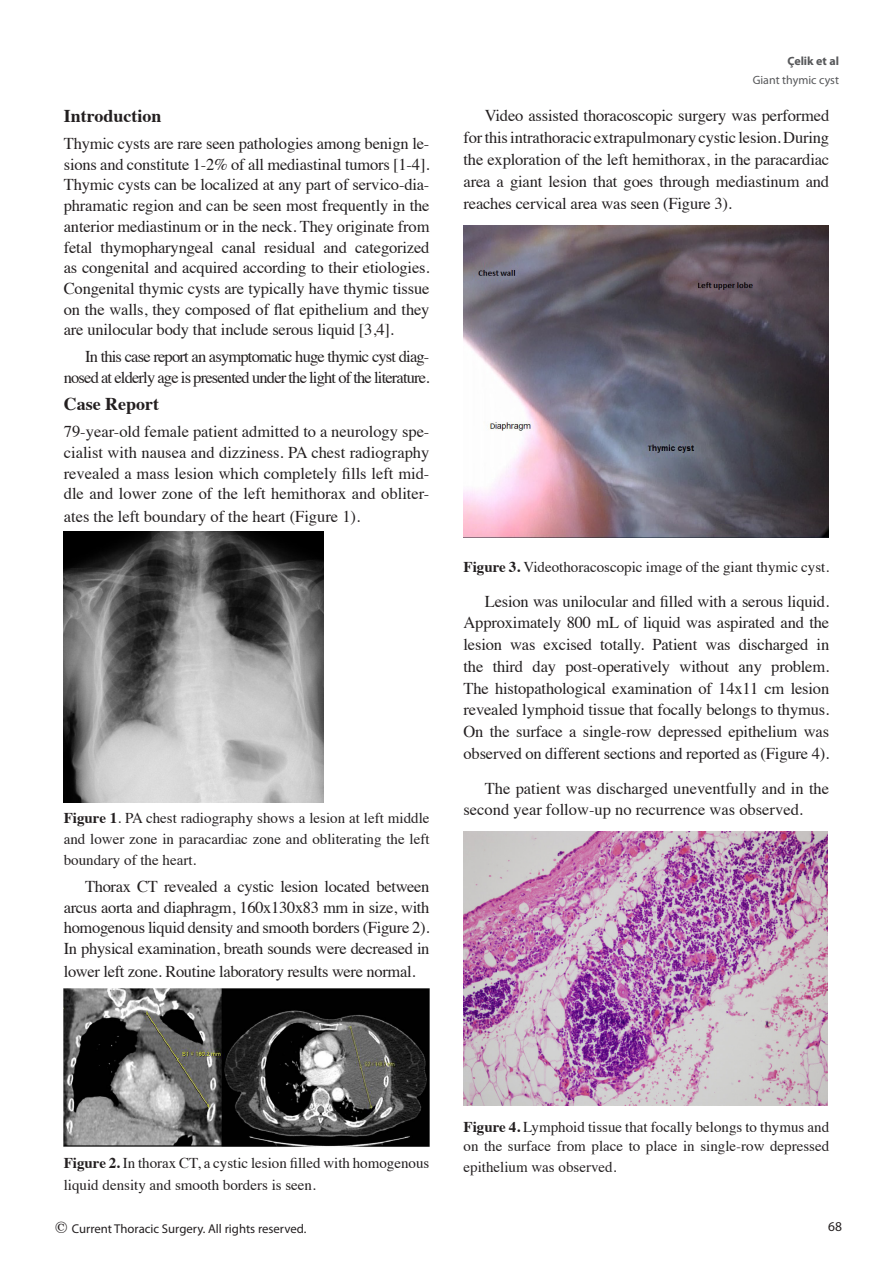
<style>
.page{position:relative;width:893px;height:1263px;background:#fff}
.page>*{position:absolute;margin:0;border:0;box-sizing:border-box;transform-origin:0 0}
.t1{font:700 18px "Times";color:#231f20}
.t2{font:16.5px/20.7px "Times";letter-spacing:-.01em;color:#231f20;text-align:justify}
.t3{font:16.5px/20.7px "Times";letter-spacing:-.05em;color:#231f20;text-align:right}
.t4{font:15px/20.7px "Times";color:#231f20}
.t5{font:13.5px "Myriad Pro";color:#231f20}
.t6{font:12.75px "Myriad Pro";color:#231f20}
.t7{font:12px "Myriad Pro";color:#57585a}
.t8{font:700 12px "Myriad Pro";color:#57585a}
.s1{font-weight:700}
.s2{font-family:"Times";font-size:16.5px}
</style>
<div class="page">
<img style="left:64px;top:532px;width:260px;height:270px">
<img style="left:64px;top:988px;width:365px;height:159px">
<img style="left:463px;top:225px;width:366px;height:313px">
<img style="left:463px;top:831px;width:364px;height:274px">
<p class="t1" style="left:64px;top:99px;width:99px">Introduction</p>
<p class="t2" style="left:64px;top:132px;width:367px">Thymic cysts are rare seen pathologies among benign le&shy;sions and constitute 1-2% of all mediastinal tumors [1-4].<br>Thymic cysts can be localized at any part of servico-dia&shy;phramatic region and can be seen most frequently in the anterior mediastinum or in the neck. They originate from fetal thymopharyngeal canal residual and categorized as congenital and acquired according to their etiologies.<br>Congenital thymic cysts are typically have thymic tissue on the walls, they composed of flat epithelium and they are unilocular body that include serous liquid [3,4].</p>
<p class="t3" style="left:64px;top:345px;width:367px">In this case report an asymptomatic huge thymic cyst diag&shy;nosed at elderly age is presented under the light of the literature.</p>
<p class="t1" style="left:64px;top:387px;width:97px">Case Report</p>
<p class="t2" style="left:64px;top:420px;width:367px">79-year-old female patient admitted to a neurology spe&shy;cialist with nausea and dizziness. PA chest radiography revealed a mass lesion which completely fills left mid&shy;dle and lower zone of the left hemithorax and obliter-</p>
<p class="t2" style="left:64px;top:505px;width:298px">ates the left boundary of the heart (Figure 1).</p>
<p class="t4" style="left:64px;top:807px;width:367px;text-align:justify"><span class="s1">Figure 1</span>. PA chest radiography shows a lesion at left middle and lower zone in paracardiac zone and obliterating the left boundary of the heart.</p>
<p class="t2" style="left:64px;top:875px;width:367px;text-indent:21px">Thorax CT revealed a cystic lesion located between arcus aorta and diaphragm, 160x130x83 mm in size, with homogenous liquid density and smooth borders (Figure 2).<br>In physical examination, breath sounds were decreased in</p>
<p class="t2" style="left:64px;top:959px;width:353px">lower left zone. Routine laboratory results were normal.</p>
<p class="t8" style="left:787px;top:54px;width:53px">Çelik et al</p>
<p class="t7" style="left:753px;top:72px;width:88px">Giant thymic cyst</p>
<p class="t2" style="left:463px;top:103px;width:367px;line-height:22px;text-indent:21px">Video assisted thoracoscopic surgery was performed for this intrathoracic extrapulmonary cystic lesion. During the exploration of the left hemithorax, in the paracardiac area a giant lesion that goes through mediastinum and reaches cervical area was seen (Figure 3).</p>
<p class="t4" style="left:463px;top:555px;width:367px"><span class="s1">Figure 3.</span> Videothoracoscopic image of the giant thymic cyst.</p>
<p class="t2" style="left:463px;top:589px;width:367px;line-height:21.8px;text-indent:21px">Lesion was unilocular and filled with a serous liquid.<br>Approximately 800 mL of liquid was aspirated and the lesion was excised totally. Patient was discharged in the third day post-operatively without any problem.<br>The histopathological examination of 14x11 cm lesion revealed lymphoid tissue that focally belongs to thymus.<br>On the surface a single-row depressed epithelium was observed on different sections and reported as (Figure 4).</p>
<p class="t2" style="left:463px;top:776px;width:367px;line-height:21.8px;text-indent:21px">The patient was discharged uneventfully and in the second year follow-up no recurrence was observed.</p>
<p class="t4" style="left:64px;top:1150px;width:367px;line-height:22.5px"><span class="s1">Figure 2.</span> In thorax CT, a cystic lesion filled with homogenous liquid density and smooth borders is seen.</p>
<p class="t4" style="left:463px;top:1116px;width:367px;line-height:19.5px"><span class="s1">Figure 4.</span> Lymphoid tissue that focally belongs to thymus and on the surface from place to place in single-row depressed</p>
<p class="t4" style="left:463px;top:1156px;width:154px">epithelium was observed.</p>
<p class="t6" style="left:55px;top:1221px;width:253px"><span class="s2">©</span> Current Thoracic Surgery. All rights reserved.</p>
<p class="t5" style="left:828px;top:1218px;width:15px">68</p>
</div>
